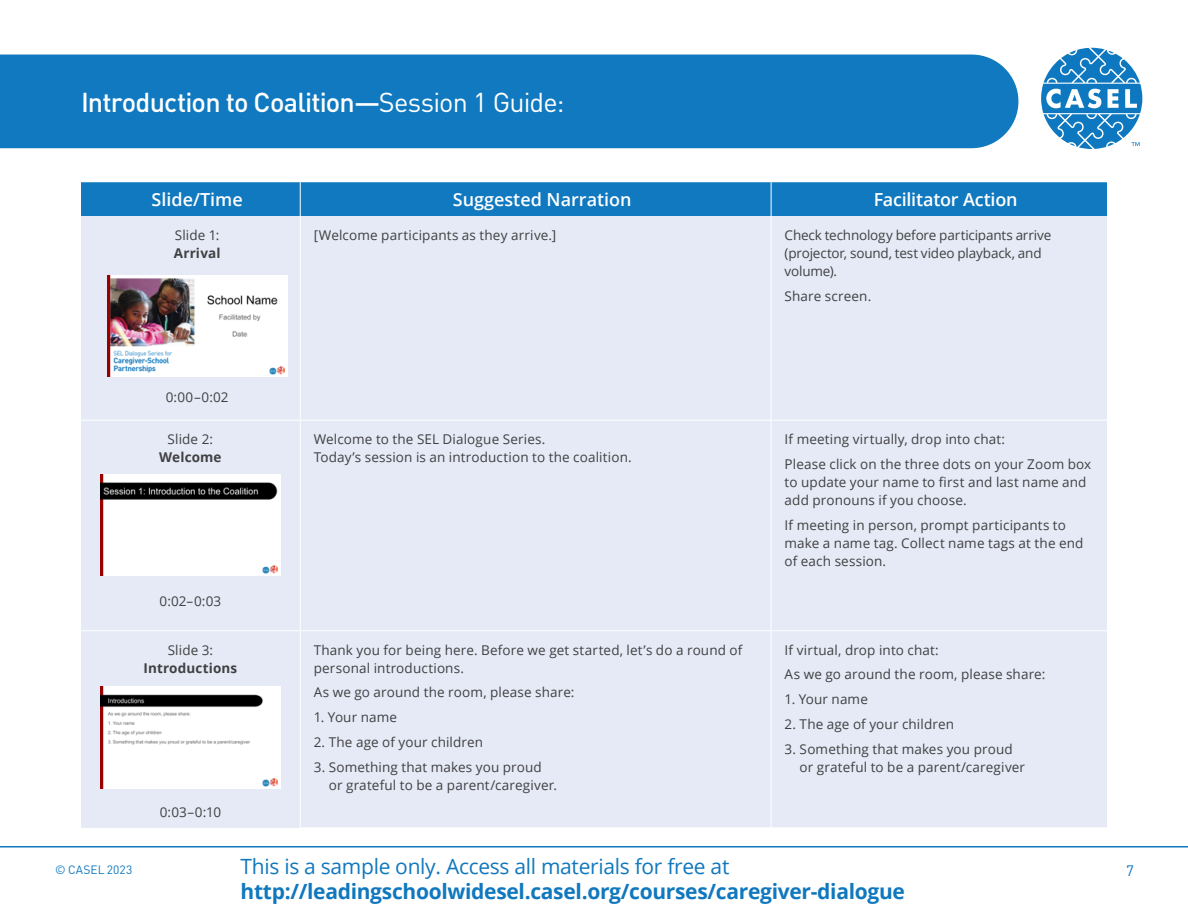
<style>
.page{position:relative;width:1188px;height:918px;background:#fff}
.page>*{position:absolute;margin:0;border:0;box-sizing:border-box;transform-origin:0 0}
.t1{font:500 27px "DIN";letter-spacing:-.03em;color:#fff}
.t2{font:700 21px "Open Sans";letter-spacing:-.015em;color:#1078be}
.t3{font:21px "Open Sans";letter-spacing:-.015em;color:#1078be}
.t4{font:600 18px "Open Sans";color:#fff}
.t5{font:15px "DIN";color:#1079bf}
.t6{font:13.5px/18px "Open Sans";letter-spacing:.01em;color:#414042}
.t7{font:13.5px/18px "Open Sans";letter-spacing:-.015em;color:#414042}
.t8{font:700 13.5px "Open Sans";letter-spacing:.01em;color:#414042}
.t9{font:12px "DIN";letter-spacing:.005em;color:#1079bf}
.s1{font-weight:400}
</style>
<div class="page">
<div style="left:0;top:55px;width:1018px;height:93px;background:#1079bf"></div>
<div style="left:81px;top:182px;width:1026px;height:34px;background:#1079bf"></div>
<div style="left:81px;top:216px;width:1026px;height:612px;background:#e5eaf6"></div>
<hr style="left:300px;top:182px;width:1px;height:34px;background:#fff">
<hr style="left:771px;top:182px;width:1px;height:34px;background:#fff">
<hr style="left:300px;top:216px;width:1px;height:204px;background:#fff">
<hr style="left:771px;top:216px;width:1px;height:204px;background:#fff">
<hr style="left:81px;top:420px;width:219px;height:1px;background:#fff">
<hr style="left:300px;top:420px;width:471px;height:1px;background:#fff">
<hr style="left:300px;top:421px;width:1px;height:209px;background:#fff">
<hr style="left:771px;top:420px;width:336px;height:1px;background:#fff">
<hr style="left:771px;top:421px;width:1px;height:209px;background:#fff">
<hr style="left:81px;top:630px;width:219px;height:1px;background:#fff">
<hr style="left:300px;top:630px;width:471px;height:1px;background:#fff">
<hr style="left:300px;top:631px;width:1px;height:197px;background:#fff">
<hr style="left:771px;top:630px;width:336px;height:1px;background:#fff">
<hr style="left:771px;top:631px;width:1px;height:197px;background:#fff">
<img style="left:107px;top:276px;width:180px;height:101px">
<img style="left:100px;top:475px;width:180px;height:101px">
<img style="left:100px;top:687px;width:180px;height:101px">
<svg style="left:1041px;top:48px;width:101px;height:101px"></svg>
<hr style="left:0;top:846px;width:1188px;height:2px;background:#1079bf">
<h1 class="t1" style="left:81px;top:85px;width:485px">Introduction to Coalition—<span class="s1">Session 1 Guide:</span></h1>
<h3 class="t4" style="left:152px;top:187px;width:93px">Slide/Time</h3>
<h3 class="t4" style="left:453px;top:187px;width:180px">Suggested Narration</h3>
<h3 class="t4" style="left:874px;top:187px;width:145px">Facilitator Action</h3>
<p class="t6" style="left:175px;top:226px;width:46px">Slide 1:</p>
<p class="t8" style="left:174px;top:243px;width:48px">Arrival</p>
<p class="t6" style="left:314px;top:226px;width:244px">[Welcome participants as they arrive.]</p>
<p class="t7" style="left:785px;top:226px;width:268px">Check technology before participants arrive (projector, sound, test video playback, and volume).</p>
<p class="t6" style="left:785px;top:286px;width:88px">Share screen.</p>
<p class="t6" style="left:166px;top:388px;width:64px">0:00–0:02</p>
<p class="t6" style="left:168px;top:430px;width:47px">Slide 2:</p>
<p class="t8" style="left:159px;top:448px;width:64px">Welcome</p>
<p class="t6" style="left:160px;top:592px;width:63px">0:02–0:03</p>
<p class="t6" style="left:168px;top:640px;width:47px">Slide 3:</p>
<p class="t8" style="left:144px;top:658px;width:95px">Introductions</p>
<p class="t6" style="left:160px;top:802px;width:63px">0:03–0:10</p>
<p class="t6" style="left:314px;top:430px;width:320px">Welcome to the SEL Dialogue Series.<br>Today’s session is an introduction to the coalition.</p>
<p class="t6" style="left:785px;top:426px;width:308px;line-height:24.8px">If meeting virtually, drop into chat:<br>Please click on the three dots on your Zoom box</p>
<p class="t6" style="left:785px;top:473px;width:303px">to update your name to first and last name and add pronouns if you choose.</p>
<p class="t6" style="left:785px;top:515px;width:300px">If meeting in person, prompt participants to make a name tag. Collect name tags at the end of each session.</p>
<p class="t6" style="left:314px;top:640px;width:430px">Thank you for being here. Before we get started, let’s do a round of personal introductions.</p>
<p class="t6" style="left:314px;top:683px;width:262px">As we go around the room, please share:</p>
<p class="t6" style="left:314px;top:708px;width:85px">1. Your name</p>
<p class="t6" style="left:314px;top:733px;width:171px">2. The age of your children</p>
<p class="t6" style="left:329px;top:757px;width:230px;text-indent:-15px">3. Something that makes you proud or grateful to be a parent/caregiver.</p>
<p class="t6" style="left:785px;top:637px;width:262px;line-height:24.8px">If virtual, drop into chat:<br>As we go around the room, please share:</p>
<p class="t6" style="left:785px;top:690px;width:85px">1. Your name</p>
<p class="t6" style="left:785px;top:715px;width:171px">2. The age of your children</p>
<p class="t6" style="left:800px;top:739px;width:227px;text-indent:-15px">3. Something that makes you proud or grateful to be a parent/caregiver</p>
<p class="t9" style="left:55px;top:862px;width:79px">© CASEL 2023</p>
<h2 class="t3" style="left:241px;top:852px;width:490px">This is a sample only. Access all materials for free at</h2>
<p class="t5" style="left:1126px;top:861px;width:9px">7</p>
<h2 class="t2" style="left:241px;top:876px;width:666px">http://leadingschoolwidesel.casel.org/courses/caregiver-dialogue</h2>
</div>
